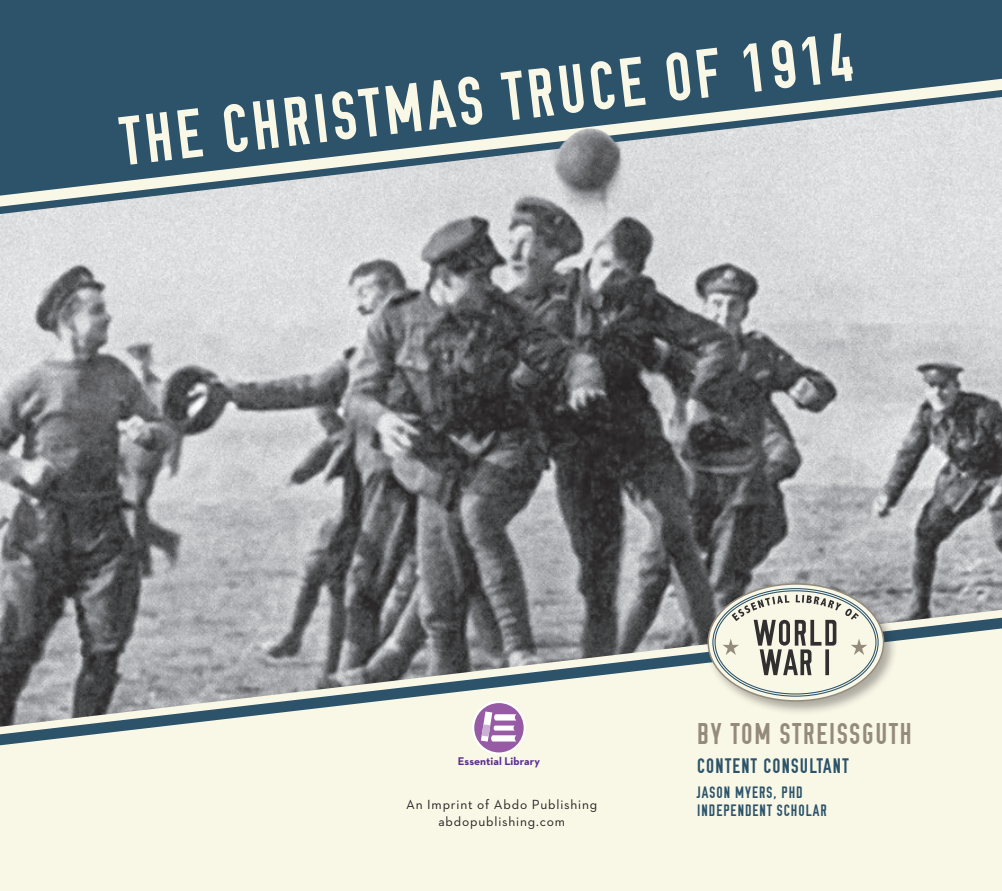
<style>
.page{position:relative;width:1002px;height:891px;background:#fff}
.page>*{position:absolute;margin:0;border:0;box-sizing:border-box;transform-origin:0 0}
.t1{font:69px "OSP DIN";color:#f9f8e7}
.t2{font:30px "OSP DIN";letter-spacing:.06em;color:#958b7d}
.t3{font:21px "OSP DIN";letter-spacing:.06em;color:#2c536a}
.t4{font:16.5px/18px "OSP DIN";letter-spacing:.06em;color:#2c536a}
.t5{font:13.5px/16.5px "Neutraface 2 Text";letter-spacing:.06em;color:#231f20;text-align:center}
.t6{font:700 11.4px "Neutraface 2 Text";color:#5b2e91}
</style>
<div class="page">
<img style="left:0;top:220px;width:1002px;height:386px">
<div style="left:0;top:606px;width:1002px;height:285px;background:#f9f8e7"></div>
<svg style="left:0;top:614px;width:1002px;height:137px;background:#b4b7b2"></svg>
<div style="left:0;top:0;width:1002px;height:220px;background:#2c536a"></div>
<svg style="left:0;top:75px;width:1002px;height:138px;background:#7b919d"></svg>
<img style="left:394px;top:85px;width:383px;height:361px">
<svg style="left:472px;top:701px;width:54px;height:54px"></svg>
<div style="left:474px;top:703px;width:49px;height:49px;background:#975aa5;border-radius:50%"></div>
<svg style="left:481px;top:712px;width:35px;height:30px"></svg>
<div style="left:706px;top:582px;width:192px;height:134px;background:#231f20;opacity:.35"></div>
<svg style="left:708px;top:584px;width:175px;height:117px;background:#d5d9ce"></svg>
<svg style="left:722px;top:595px;width:145px;height:80px;background:#c8c7bb"></svg>
<h1 class="t1" style="left:117px;top:109px;width:737px;rotate:-7deg">THE CHRISTMAS TRUCE OF 1914</h1>
<p class="t6" style="left:458px;top:754px;width:84px">Essential Library</p>
<p class="t5" style="left:406px;top:796px;width:193px">An Imprint of Abdo Publishing abdopublishing.com</p>
<h2 class="t2" style="left:697px;top:719px;width:216px">BY TOM STREISSGUTH</h2>
<h3 class="t3" style="left:697px;top:755px;width:153px">CONTENT CONSULTANT</h3>
<p class="t4" style="left:697px;top:784px;width:131px">JASON MYERS, PHD<br>INDEPENDENT SCHOLAR</p>
</div>
